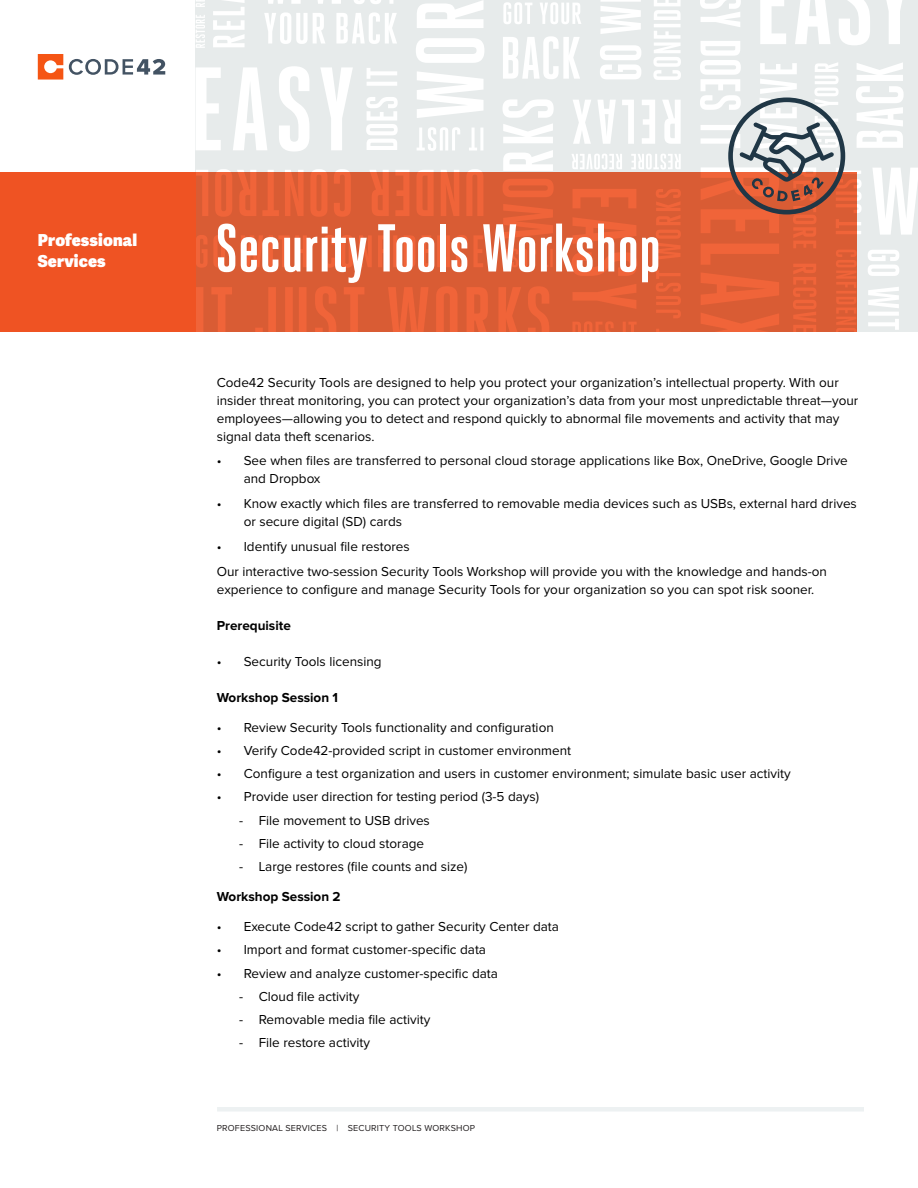
<style>
.page{position:relative;width:918px;height:1188px;background:#fff}
.page>*{position:absolute;margin:0;border:0;box-sizing:border-box;transform-origin:0 0}
._1_Headline_white_He{font:700 67.5px "Heroic Condensed";color:#fff}
.Stripe_Box_Feature_L{font:800 16.5px "Adelle Sans";letter-spacing:.01em;color:#fff}
.BODY_COPY__9_15{font:13.5px/18px "Proxima Nova";color:#000}
.BODY_COPY__9_15-2{font:700 13.5px "Proxima Nova";color:#000}
.Footer_Contact_Infor{font:9px "Proxima Nova";letter-spacing:.02em;color:#231f20}
</style>
<div class="page">
<svg style="left:196px;top:0;width:722px;height:332px;fill:#e7ebeb"></svg>
<svg style="left:196px;top:172px;width:661px;height:160px;fill:#d95c34"></svg>
<div style="left:0;top:172px;width:196px;height:160px;background:#ef5323"></div>
<svg style="left:728px;top:98px;width:117px;height:116px"></svg>
<div style="left:217px;top:1107px;width:647px;height:5px;background:#edf1f2"></div>
<svg style="left:38px;top:54px;width:25px;height:26px"></svg>
<svg style="left:69px;top:59px;width:96px;height:16px"></svg>
<p class="Stripe_Box_Feature_L" style="left:38px;top:228px;width:101px">Professional</p>
<p class="Stripe_Box_Feature_L" style="left:38px;top:249px;width:69px">Services</p>
<p class="_1_Headline_white_He" style="left:215px;top:211px;width:447px">Security Tools Workshop</p>
<p class="BODY_COPY__9_15" style="left:217px;top:374px;width:643px">Code42 Security Tools are designed to help you protect your organization’s intellectual property. With our insider threat monitoring, you can protect your organization’s data from your most unpredictable threat—your employees—allowing you to detect and respond quickly to abnormal file movements and activity that may signal data theft scenarios.</p>
<p class="BODY_COPY__9_15" style="left:244px;top:452px;width:606px;text-indent:-27px">• See when files are transferred to personal cloud storage applications like Box, OneDrive, Google Drive and Dropbox</p>
<p class="BODY_COPY__9_15" style="left:244px;top:495px;width:615px;text-indent:-27px">• Know exactly which files are transferred to removable media devices such as USBs, external hard drives or secure digital (SD) cards</p>
<p class="BODY_COPY__9_15" style="left:217px;top:538px;width:195px">• Identify unusual file restores</p>
<p class="BODY_COPY__9_15" style="left:217px;top:563px;width:612px">Our interactive two-session Security Tools Workshop will provide you with the knowledge and hands-on experience to configure and manage Security Tools for your organization so you can spot risk sooner.</p>
<p class="BODY_COPY__9_15-2" style="left:217px;top:617px;width:76px">Prerequisite</p>
<p class="BODY_COPY__9_15" style="left:217px;top:653px;width:166px">• Security Tools licensing</p>
<p class="BODY_COPY__9_15-2" style="left:217px;top:689px;width:123px">Workshop Session 1</p>
<p class="BODY_COPY__9_15" style="left:217px;top:719px;width:339px">• Review Security Tools functionality and configuration</p>
<p class="BODY_COPY__9_15" style="left:217px;top:742px;width:356px">• Verify Code42-provided script in customer environment</p>
<p class="BODY_COPY__9_15" style="left:217px;top:765px;width:576px">• Configure a test organization and users in customer environment; simulate basic user activity</p>
<p class="BODY_COPY__9_15" style="left:217px;top:788px;width:324px">• Provide user direction for testing period (3-5 days)</p>
<p class="BODY_COPY__9_15" style="left:239px;top:812px;width:192px">- File movement to USB drives</p>
<p class="BODY_COPY__9_15" style="left:239px;top:835px;width:186px">- File activity to cloud storage</p>
<p class="BODY_COPY__9_15" style="left:239px;top:858px;width:230px">- Large restores (file counts and size)</p>
<p class="BODY_COPY__9_15-2" style="left:217px;top:889px;width:126px">Workshop Session 2</p>
<p class="BODY_COPY__9_15" style="left:217px;top:918px;width:344px">• Execute Code42 script to gather Security Center data</p>
<p class="BODY_COPY__9_15" style="left:217px;top:941px;width:271px">• Import and format customer-specific data</p>
<p class="BODY_COPY__9_15" style="left:217px;top:965px;width:283px">• Review and analyze customer-specific data</p>
<p class="BODY_COPY__9_15" style="left:239px;top:988px;width:122px">- Cloud file activity</p>
<p class="BODY_COPY__9_15" style="left:239px;top:1011px;width:193px">- Removable media file activity</p>
<p class="BODY_COPY__9_15" style="left:239px;top:1034px;width:132px">- File restore activity</p>
<p class="Footer_Contact_Infor" style="left:217px;top:1124px;width:260px">PROFESSIONAL SERVICES | SECURITY TOOLS WORKSHOP</p>
</div>
